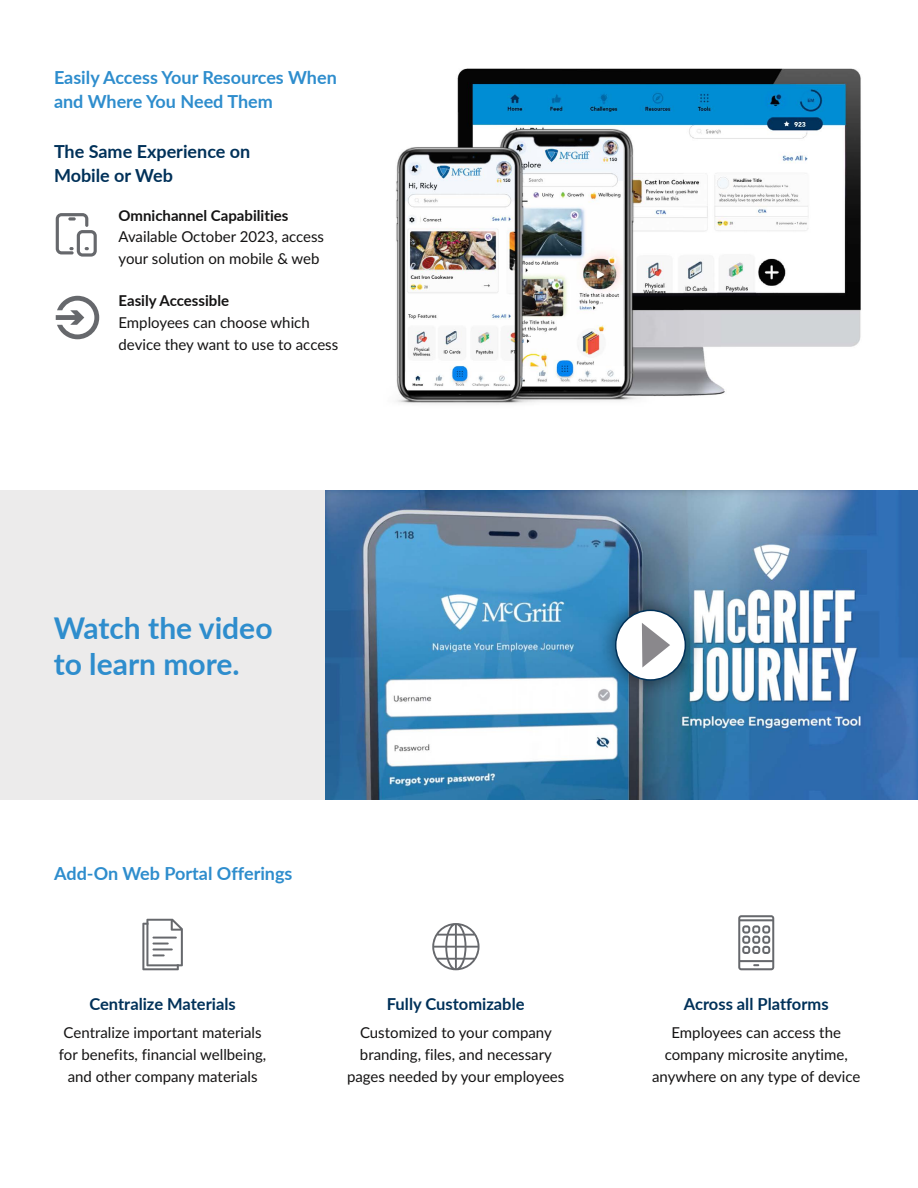
<style>
.page{position:relative;width:918px;height:1188px;background:#fff}
.page>*{position:absolute;margin:0;border:0;box-sizing:border-box;transform-origin:0 0}
.t1{font:700 30px/36px "Lato";color:#2e8dcd}
.t2{font:700 18px/24px "Lato";color:#2e8dcd}
.t3{font:700 18px/24px "Lato";color:#003159}
.t4{font:700 16.5px "Lato";color:#003159}
.t5{font:15px/21.8px "Lato";color:#141313;text-align:center}
.t6{font:700 15px "Lato";color:#141313}
</style>
<div class="page">
<div style="left:0;top:490px;width:918px;height:310px;background:#ecebeb"></div>
<svg style="left:56px;top:213px;width:41px;height:44px"></svg>
<svg style="left:56px;top:296px;width:43px;height:43px"></svg>
<svg style="left:142px;top:919px;width:41px;height:51px"></svg>
<hr style="left:153px;top:937px;width:24px;height:2px;background:#66686c">
<svg style="left:432px;top:923px;width:48px;height:47px"></svg>
<svg style="left:738px;top:915px;width:36px;height:55px"></svg>
<img style="left:325px;top:490px;width:593px;height:310px">
<div style="left:597px;top:592px;width:107px;height:107px;background:#000;opacity:.54"></div>
<div style="left:616px;top:610px;width:69px;height:70px;background:#fff;border-radius:50%"></div>
<div style="left:615px;top:610px;width:71px;height:71px;border:2px solid #003159;border-radius:50%"></div>
<svg style="left:642px;top:623px;width:28px;height:45px"></svg>
<img style="left:396px;top:68px;width:465px;height:337px">
<p class="t2" style="left:54px;top:65px;width:284px">Easily Access Your Resources When and Where You Need Them</p>
<p class="t3" style="left:54px;top:139px;width:198px">The Same Experience on<br>Mobile or Web</p>
<p class="t6" style="left:119px;top:204px;width:171px">Omnichannel Capabilities</p>
<p class="t5" style="left:119px;top:225px;width:207px;text-align:left">Available October 2023, access your solution on mobile &amp; web</p>
<p class="t6" style="left:119px;top:290px;width:112px">Easily Accessible</p>
<p class="t5" style="left:119px;top:311px;width:221px;text-align:left">Employees can choose which device they want to use to access</p>
<h1 class="t1" style="left:54px;top:609px;width:220px">Watch the video to learn more.</h1>
<p class="t2" style="left:54px;top:861px;width:240px">Add-On Web Portal Offerings</p>
<p class="t4" style="left:89px;top:992px;width:148px">Centralize Materials</p>
<p class="t5" style="left:59px;top:1021px;width:209px">Centralize important materials for benefits, financial wellbeing, and other company materials</p>
<p class="t4" style="left:387px;top:992px;width:139px">Fully Customizable</p>
<p class="t5" style="left:347px;top:1021px;width:219px">Customized to your company branding, files, and necessary pages needed by your employees</p>
<p class="t4" style="left:684px;top:992px;width:146px">Across all Platforms</p>
<p class="t5" style="left:652px;top:1021px;width:210px">Employees can access the company microsite anytime, anywhere on any type of device</p>
</div>
